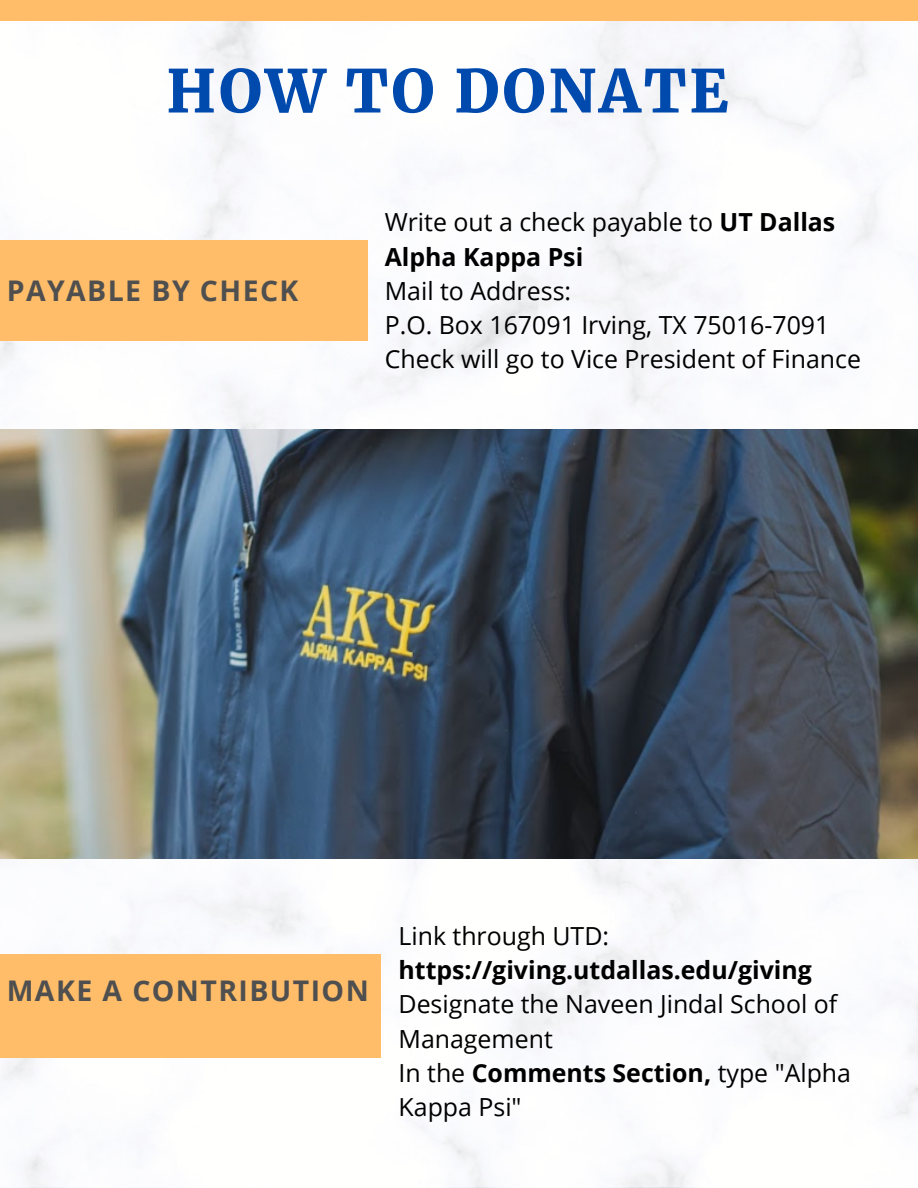
<style>
.page{position:relative;width:918px;height:1188px;background:#fff}
.page>*{position:absolute;margin:0;border:0;box-sizing:border-box;transform-origin:0 0}
.t1{font:900 59.1px "Merriweather";letter-spacing:.05em;color:#004aad}
.t2{font:700 28.5px "Open Sans";letter-spacing:.05em;color:#4f4f4f}
.t3{font:24.9px/34.2px "Open Sans";color:#000}
.t4{font:700 24.9px "Open Sans";color:#000}
.s1{font-weight:700}
</style>
<div class="page">
<div style="left:0;top:0;width:918px;height:20px;background:#ffbd69"></div>
<div style="left:0;top:241px;width:368px;height:100px;background:#ffbd69"></div>
<div style="left:0;top:954px;width:380px;height:104px;background:#ffbd69"></div>
<img style="left:0;top:430px;width:918px;height:428px">
<h1 class="t1" style="left:166px;top:54px;width:563px">HOW TO DONATE</h1>
<p class="t2" style="left:7px;top:270px;width:293px">PAYABLE BY CHECK</p>
<p class="t3" style="left:385px;top:205px;width:452px">Write out a check payable to <span class="s1">UT Dallas<br>Alpha Kappa Psi</span></p>
<p class="t3" style="left:385px;top:273px;width:478px">Mail to Address:<br>P.O. Box 167091 Irving, TX 75016-7091<br>Check will go to Vice President of Finance</p>
<p class="t2" style="left:7px;top:971px;width:364px">MAKE A CONTRIBUTION</p>
<p class="t3" style="left:399px;top:918px;width:212px">Link through UTD:</p>
<p class="t4" style="left:399px;top:953px;width:415px">https://giving.utdallas.edu/giving</p>
<p class="t3" style="left:399px;top:987px;width:454px">Designate the Naveen Jindal School of<br>Management<br>In the <span class="s1">Comments Section,</span> type "Alpha<br>Kappa Psi"</p>
</div>
